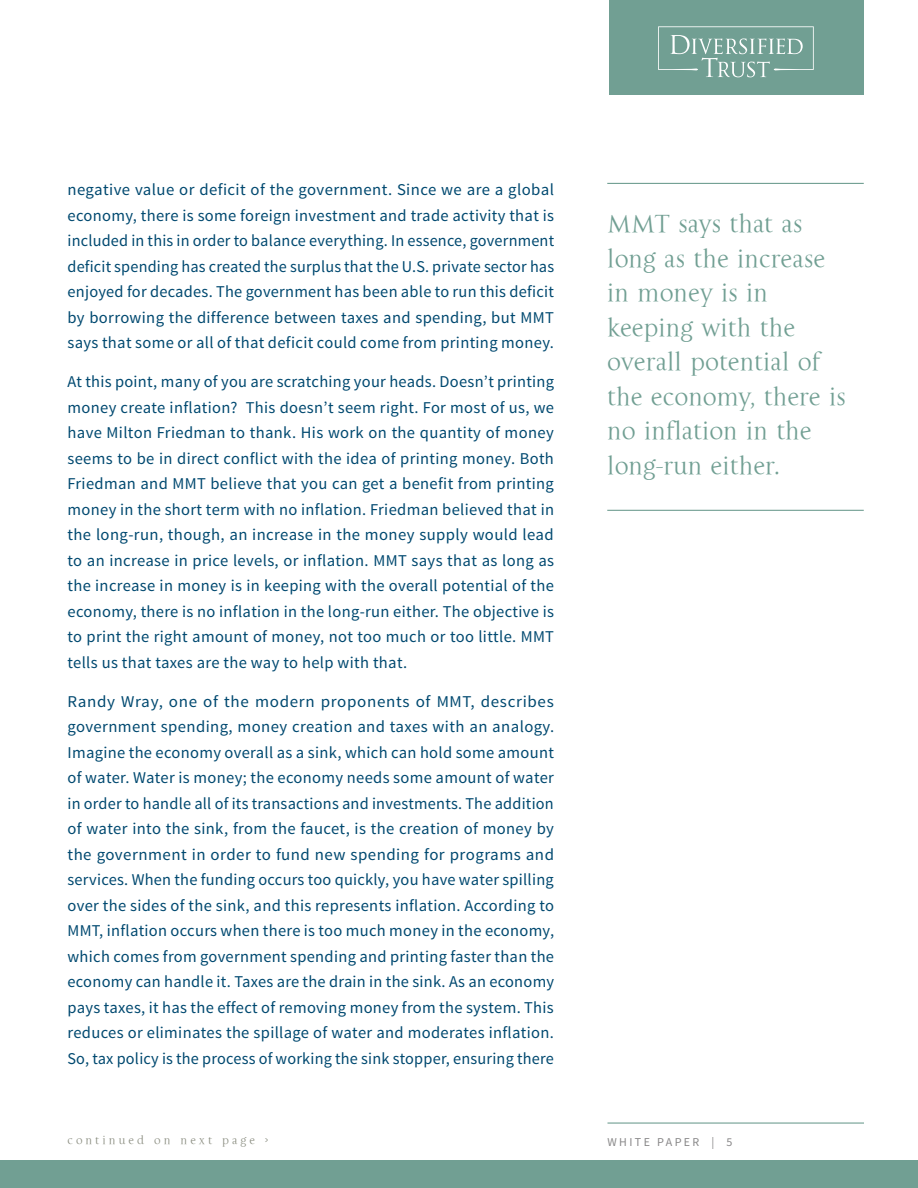
<style>
.page{position:relative;width:918px;height:1188px;background:#fff}
.page>*{position:absolute;margin:0;border:0;box-sizing:border-box;transform-origin:0 0}
.t1{font:25.5px/34.5px "La Gioconda OSTT";color:#719f93}
.t2{font:16.5px/25.5px "Source Sans Pro";letter-spacing:.02em;color:#004970;text-align:justify}
.t3{font:12px "La Gioconda OSTT";letter-spacing:.25em;color:#8b8e81}
.t4{font:12px "Source Sans Pro";letter-spacing:.2em;color:#888788}
</style>
<div class="page">
<div style="left:609px;top:0;width:255px;height:94px;background:#719f93"></div>
<svg style="left:658px;top:26px;width:156px;height:51px"></svg>
<div style="left:0;top:1161px;width:918px;height:27px;background:#719f93"></div>
<hr style="left:608px;top:1122px;width:256px;height:2px;background:#719f93">
<hr style="left:607px;top:183px;width:257px;height:1px;background:#719f93">
<hr style="left:607px;top:510px;width:257px;height:1px;background:#719f93">
<p class="t2" style="left:68px;top:177px;width:488px">negative value or deficit of the government. Since we are a global economy, there is some foreign investment and trade activity that is included in this in order to balance everything. In essence, government deficit spending has created the surplus that the U.S. private sector has enjoyed for decades. The government has been able to run this deficit by borrowing the difference between taxes and spending, but MMT says that some or all of that deficit could come from printing money.</p>
<p class="t2" style="left:68px;top:369px;width:488px">At this point, many of you are scratching your heads. Doesn’t printing money create inflation? This doesn’t seem right. For most of us, we have Milton Friedman to thank. His work on the quantity of money seems to be in direct conflict with the idea of printing money. Both Friedman and MMT believe that you can get a benefit from printing money in the short term with no inflation. Friedman believed that in the long-run, though, an increase in the money supply would lead to an increase in price levels, or inflation. MMT says that as long as the increase in money is in keeping with the overall potential of the economy, there is no inflation in the long-run either. The objective is to print the right amount of money, not too much or too little. MMT tells us that taxes are the way to help with that.</p>
<p class="t2" style="left:68px;top:689px;width:488px">Randy Wray, one of the modern proponents of MMT, describes government spending, money creation and taxes with an analogy.<br>Imagine the economy overall as a sink, which can hold some amount of water. Water is money; the economy needs some amount of water in order to handle all of its transactions and investments. The addition of water into the sink, from the faucet, is the creation of money by the government in order to fund new spending for programs and services. When the funding occurs too quickly, you have water spilling over the sides of the sink, and this represents inflation. According to MMT, inflation occurs when there is too much money in the economy, which comes from government spending and printing faster than the economy can handle it. Taxes are the drain in the sink. As an economy pays taxes, it has the effect of removing money from the system. This reduces or eliminates the spillage of water and moderates inflation.<br>So, tax policy is the process of working the sink stopper, ensuring there</p>
<h1 class="t1" style="left:607px;top:206px;width:240px">MMT says that as long as the increase in money is in keeping with the overall potential of the economy, there is no inflation in the long-run either.</h1>
<p class="t3" style="left:68px;top:1133px;width:202px">continued on next page &gt;</p>
<p class="t4" style="left:608px;top:1135px;width:126px">WHITE PAPER | 5</p>
</div>
